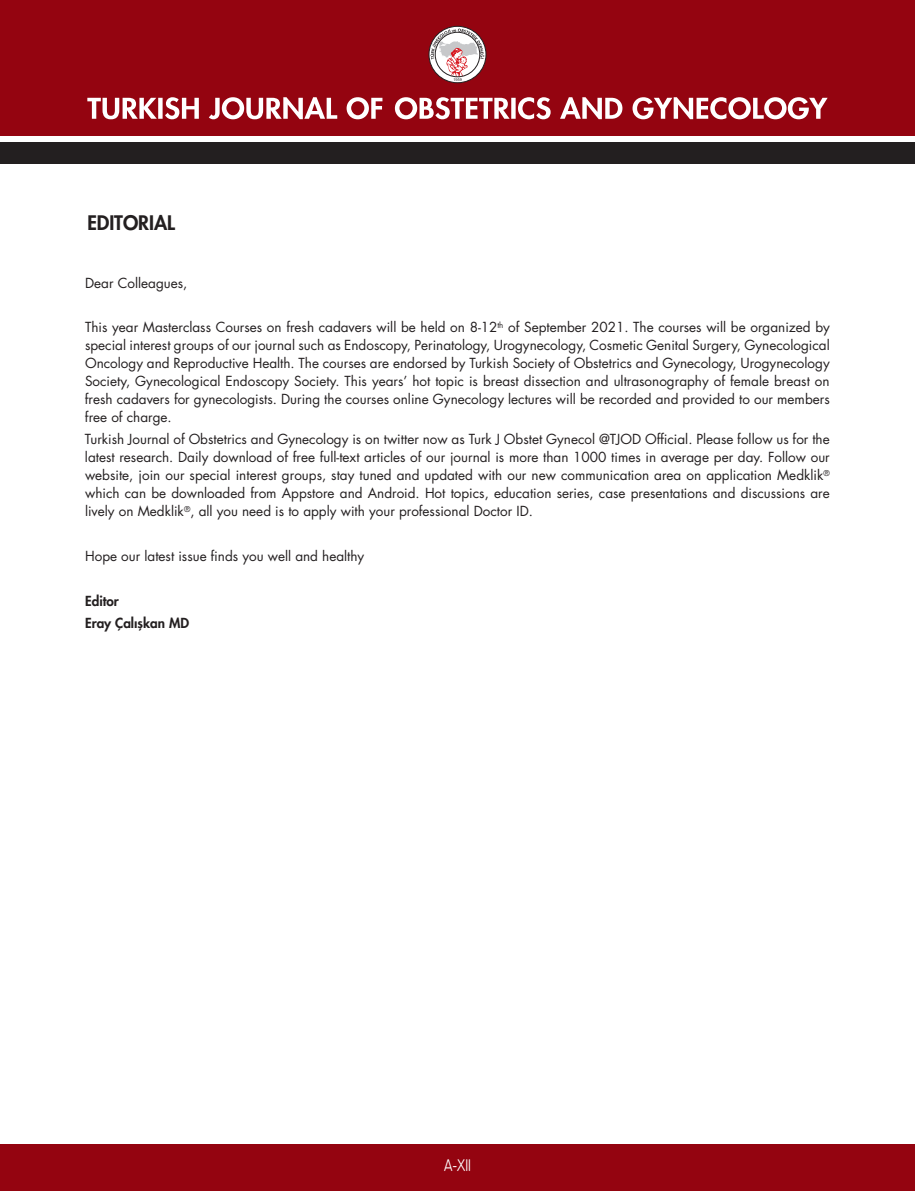
<style>
.page{position:relative;width:915px;height:1191px;background:#fff}
.page>*{position:absolute;margin:0;border:0;box-sizing:border-box;transform-origin:0 0}
.t1{font:800 19.5px "Futura Std";color:#231f20}
.t2{font:16.5px "VAG Rounded Thin Tr";color:#fff;scale:.83 1}
.t3{font:13.5px/18px "Futura Std";color:#231f20;text-align:justify}
.t4{font:800 13.5px/22.2px "Futura Std";color:#231f20}
</style>
<div class="page">
<div style="left:0;top:1144px;width:914px;height:47px;background:#940410"></div>
<div style="left:0;top:0;width:914px;height:135px;background:#940410"></div>
<div style="left:0;top:142px;width:914px;height:22px;background:#231f20"></div>
<div style="left:428px;top:26px;width:58px;height:57px;border:1px solid #231f20;border-radius:50%"></div>
<svg style="left:430px;top:29px;width:54px;height:52px;background:#cbacaf"></svg>
<svg style="left:395px;top:97px;width:432px;height:22px"></svg>
<svg style="left:87px;top:97px;width:295px;height:22px"></svg>
<h1 class="t1" style="left:87px;top:210px;width:89px">EDITORIAL</h1>
<p class="t3" style="left:85px;top:274px;width:104px">Dear Colleagues,</p>
<p class="t3" style="left:85px;top:318px;width:746px">This year Masterclass Courses on fresh cadavers will be held on 8-12<sup>th</sup> of September 2021. The courses will be organized by special interest groups of our journal such as Endoscopy, Perinatology, Urogynecology, Cosmetic Genital Surgery, Gynecological Oncology and Reproductive Health. The courses are endorsed by Turkish Society of Obstetrics and Gynecology, Urogynecology Society, Gynecological Endoscopy Society. This years’ hot topic is breast dissection and ultrasonography of female breast on fresh cadavers for gynecologists. During the courses online Gynecology lectures will be recorded and provided to our members free of charge.</p>
<p class="t3" style="left:85px;top:430px;width:746px">Turkish Journal of Obstetrics and Gynecology is on twitter now as Turk J Obstet Gynecol @TJOD Official. Please follow us for the latest research. Daily download of free full-text articles of our journal is more than 1000 times in average per day. Follow our website, join our special interest groups, stay tuned and updated with our new communication area on application Medklik<sup>® </sup>which can be downloaded from Appstore and Android. Hot topics, education series, case presentations and discussions are lively on Medklik<sup>®</sup>, all you need is to apply with your professional Doctor ID.</p>
<p class="t3" style="left:85px;top:547px;width:280px">Hope our latest issue finds you well and healthy</p>
<p class="t4" style="left:85px;top:589px;width:105px">Editor<br>Eray Çalışkan MD</p>
<p class="t2" style="left:444px;top:1156px;width:34px">A-XII</p>
</div>
